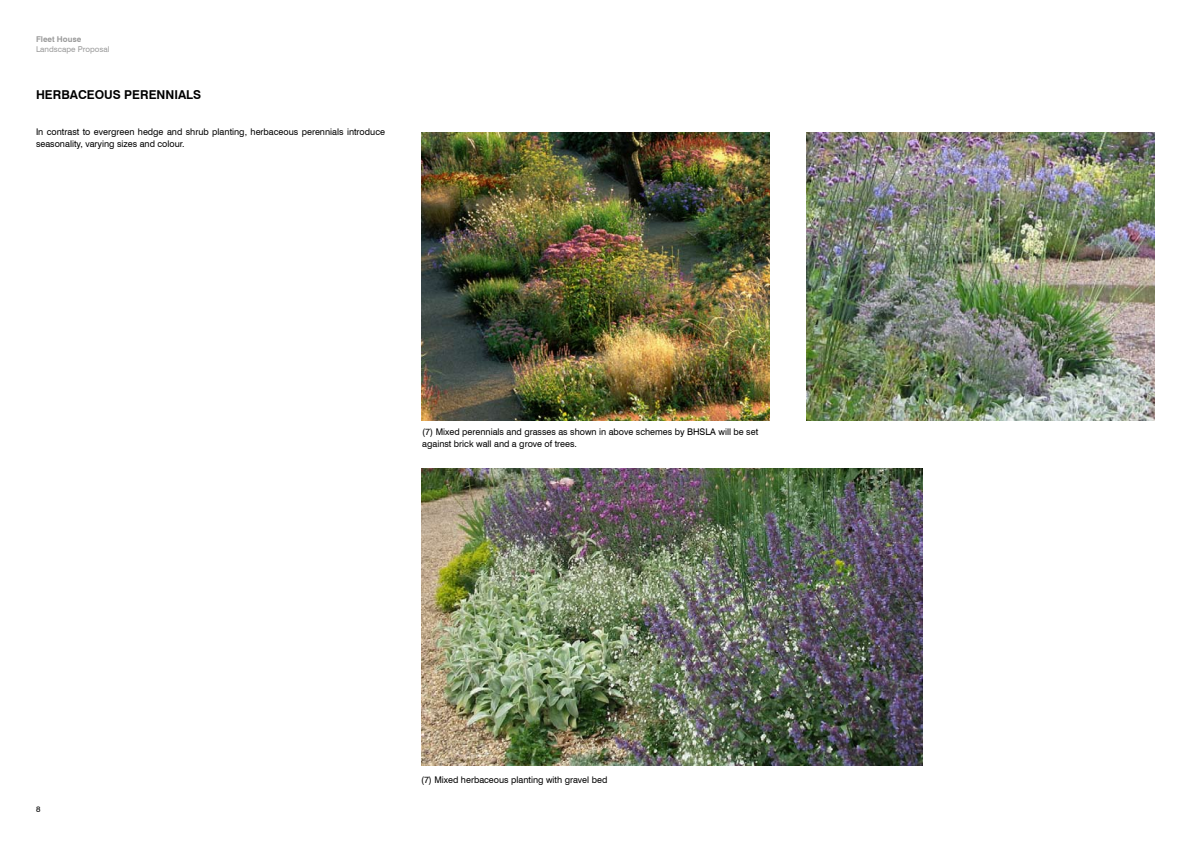
<style>
.page{position:relative;width:1191px;height:842px;background:#fff}
.page>*{position:absolute;margin:0;border:0;box-sizing:border-box;transform-origin:0 0}
.t1{font:700 12.2px "Swiss 721 BT";color:#000}
.t2{font:9.2px/12px "Swiss 721 BT";color:#000}
.t3{font:8px "Swiss 721 BT";color:#9b9b9b}
.t4{font:700 8px "Swiss 721 BT";color:#9b9b9b}
.t5{font:8px "Swiss 721 BT";color:#000}
</style>
<div class="page">
<img style="left:421px;top:132px;width:349px;height:288px">
<img style="left:806px;top:132px;width:349px;height:288px">
<img style="left:421px;top:468px;width:502px;height:297px">
<p class="t4" style="left:36px;top:34px;width:47px">Fleet House</p>
<p class="t3" style="left:36px;top:44px;width:75px">Landscape Proposal</p>
<h1 class="t1" style="left:36px;top:87px;width:167px">HERBACEOUS PERENNIALS</h1>
<p class="t2" style="left:36px;top:126px;width:350px">In contrast to evergreen hedge and shrub planting, herbaceous perennials introduce seasonality, varying sizes and colour.</p>
<p class="t2" style="left:422px;top:426px;width:337px">(7) Mixed perennials and grasses as shown in above schemes by BHSLA will be set against brick wall and a grove of trees.</p>
<p class="t5" style="left:36px;top:804px;width:6px">8</p>
<p class="t2" style="left:421px;top:774px;width:188px">(7) Mixed herbaceous planting with gravel bed</p>
</div>
